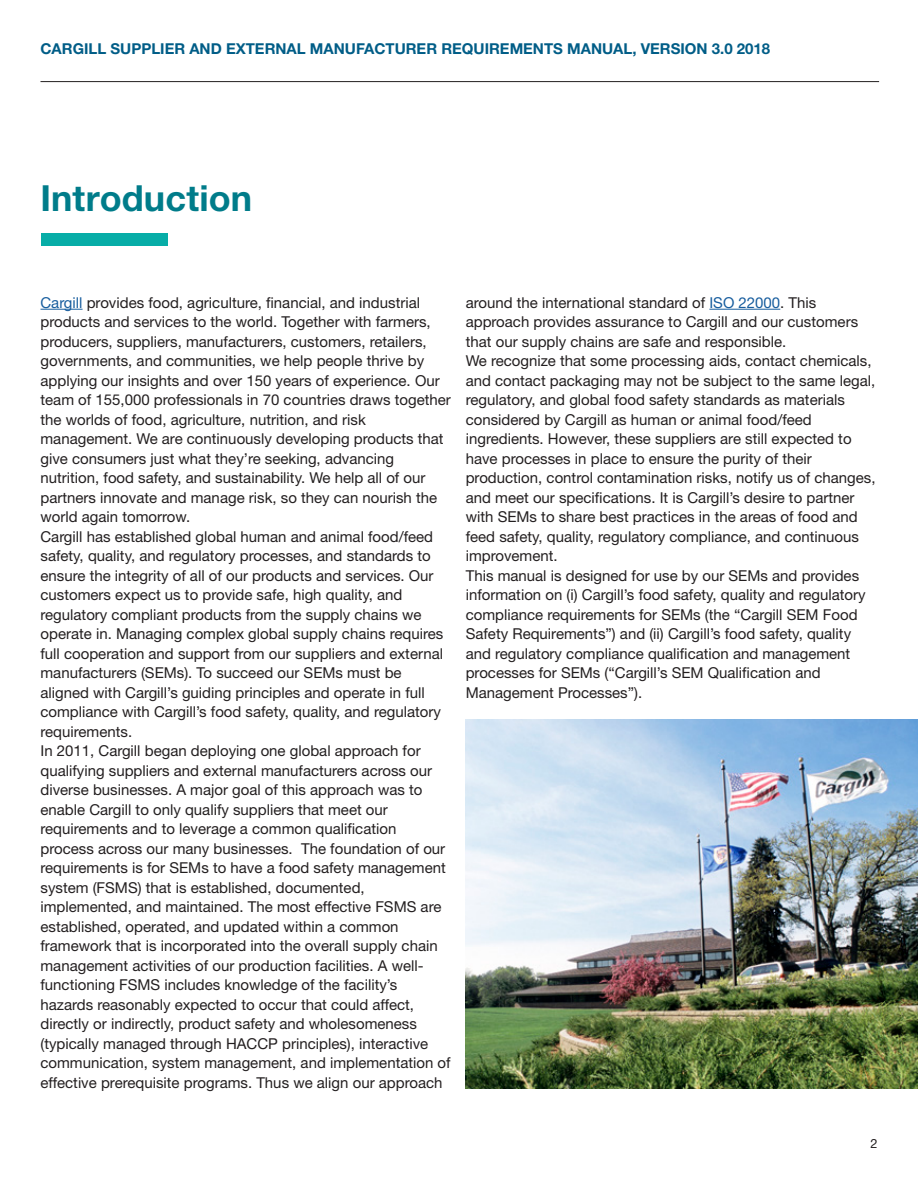
<style>
.page{position:relative;width:918px;height:1188px;background:#fff}
.page>*{position:absolute;margin:0;border:0;box-sizing:border-box;transform-origin:0 0}
.Headline_Level_3_24{font:700 36px "Helvetica Neue LT Std";color:#007c8a}
.t1{font:15px/19.5px "Helvetica Neue LT Std";color:#231f20}
.t2{font:700 15px "Helvetica Neue LT Std";color:#005d87}
.t3{font:12.75px "Helvetica Neue LT Std";color:#231f20}
.s1{color:#175d9e}
</style>
<div class="page">
<hr style="left:40px;top:81px;width:839px;height:1px;background:#231f20">
<hr style="left:40px;top:309px;width:43px;height:1px;background:#175d9e">
<hr style="left:709px;top:309px;width:71px;height:1px;background:#175d9e">
<img style="left:466px;top:720px;width:452px;height:368px">
<div style="left:41px;top:233px;width:127px;height:12px;background:#07ada7"></div>
<p class="t2" style="left:40px;top:39px;width:731px">CARGILL SUPPLIER AND EXTERNAL MANUFACTURER REQUIREMENTS MANUAL, VERSION 3.0 2018</p>
<p class="Headline_Level_3_24" style="left:40px;top:175px;width:213px">Introduction</p>
<p class="t1" style="left:40px;top:292px;width:412px"><span class="s1">Cargill</span> provides food, agriculture, financial, and industrial products and services to the world. Together with farmers, producers, suppliers, manufacturers, customers, retailers, governments, and communities, we help people thrive by applying our insights and over 150 years of experience. Our team of 155,000 professionals in 70 countries draws together the worlds of food, agriculture, nutrition, and risk management. We are continuously developing products that give consumers just what they’re seeking, advancing nutrition, food safety, and sustainability. We help all of our partners innovate and manage risk, so they can nourish the world again tomorrow.</p>
<p class="t1" style="left:40px;top:526px;width:404px">Cargill has established global human and animal food/feed safety, quality, and regulatory processes, and standards to ensure the integrity of all of our products and services. Our customers expect us to provide safe, high quality, and regulatory compliant products from the supply chains we operate in. Managing complex global supply chains requires full cooperation and support from our suppliers and external manufacturers (SEMs). To succeed our SEMs must be aligned with Cargill’s guiding principles and operate in full compliance with Cargill’s food safety, quality, and regulatory requirements.</p>
<p class="t1" style="left:40px;top:741px;width:412px">In 2011, Cargill began deploying one global approach for qualifying suppliers and external manufacturers across our diverse businesses. A major goal of this approach was to enable Cargill to only qualify suppliers that meet our requirements and to leverage a common qualification process across our many businesses. The foundation of our requirements is for SEMs to have a food safety management system (FSMS) that is established, documented, implemented, and maintained. The most effective FSMS are established, operated, and updated within a common framework that is incorporated into the overall supply chain management activities of our production facilities. A well&shy;functioning FSMS includes knowledge of the facility’s hazards reasonably expected to occur that could affect, directly or indirectly, product safety and wholesomeness (typically managed through HACCP principles), interactive communication, system management, and implementation of effective prerequisite programs. Thus we align our approach</p>
<p class="t1" style="left:466px;top:292px;width:394px">around the international standard of <span class="s1">ISO 22000</span>. This approach provides assurance to Cargill and our customers that our supply chains are safe and responsible.</p>
<p class="t1" style="left:466px;top:351px;width:411px">We recognize that some processing aids, contact chemicals, and contact packaging may not be subject to the same legal, regulatory, and global food safety standards as materials considered by Cargill as human or animal food/feed ingredients. However, these suppliers are still expected to have processes in place to ensure the purity of their production, control contamination risks, notify us of changes, and meet our specifications. It is Cargill’s desire to partner with SEMs to share best practices in the areas of food and feed safety, quality, regulatory compliance, and continuous improvement.</p>
<p class="t1" style="left:466px;top:565px;width:401px">This manual is designed for use by our SEMs and provides information on (i) Cargill’s food safety, quality and regulatory compliance requirements for SEMs (the “Cargill SEM Food Safety Requirements”) and (ii) Cargill’s food safety, quality and regulatory compliance qualification and management processes for SEMs (“Cargill’s SEM Qualification and Management Processes”).</p>
<p class="t3" style="left:870px;top:1135px;width:9px">2</p>
</div>
